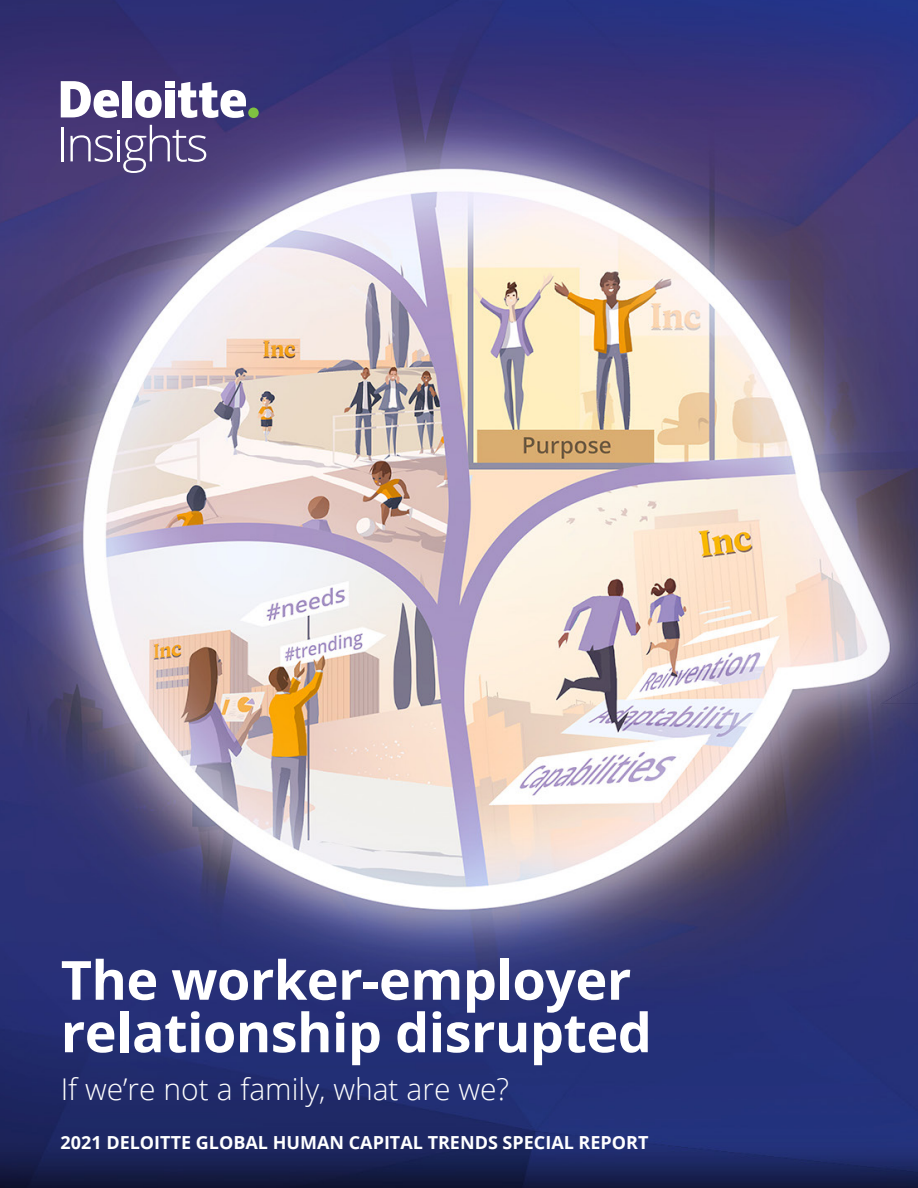
<style>
.page{position:relative;width:918px;height:1188px;background:#fff}
.page>*{position:absolute;margin:0;border:0;box-sizing:border-box;transform-origin:0 0}
.t1{font:700 54px/52.5px "Open Sans";letter-spacing:-.01em;color:#fff}
.t2{font:300 30px "Open Sans";color:#fff}
.t3{font:700 18px "Open Sans";color:#fff}
</style>
<div class="page">
<img style="left:0;top:0;width:918px;height:1188px">
<div style="left:248px;top:108px;width:11px;height:10px;background:#7fc241;border-radius:50%"></div>
<div style="left:123px;top:81px;width:9px;height:36px;background:#fff"></div>
<svg style="left:135px;top:90px;width:27px;height:28px"></svg>
<div style="left:165px;top:90px;width:9px;height:27px;background:#fff"></div>
<div style="left:165px;top:81px;width:9px;height:6px;background:#fff"></div>
<svg style="left:178px;top:82px;width:68px;height:36px"></svg>
<svg style="left:61px;top:81px;width:58px;height:37px"></svg>
<hr style="left:61px;top:127px;width:2px;height:34px;background:#fff">
<svg style="left:70px;top:125px;width:136px;height:48px"></svg>
<h1 class="t1" style="left:61px;top:953px;width:593px">The worker-employer relationship disrupted</h1>
<h2 class="t2" style="left:61px;top:1068px;width:450px">If we’re not a family, what are we?</h2>
<p class="t3" style="left:61px;top:1130px;width:589px">2021 DELOITTE GLOBAL HUMAN CAPITAL TRENDS SPECIAL REPORT</p>
</div>
